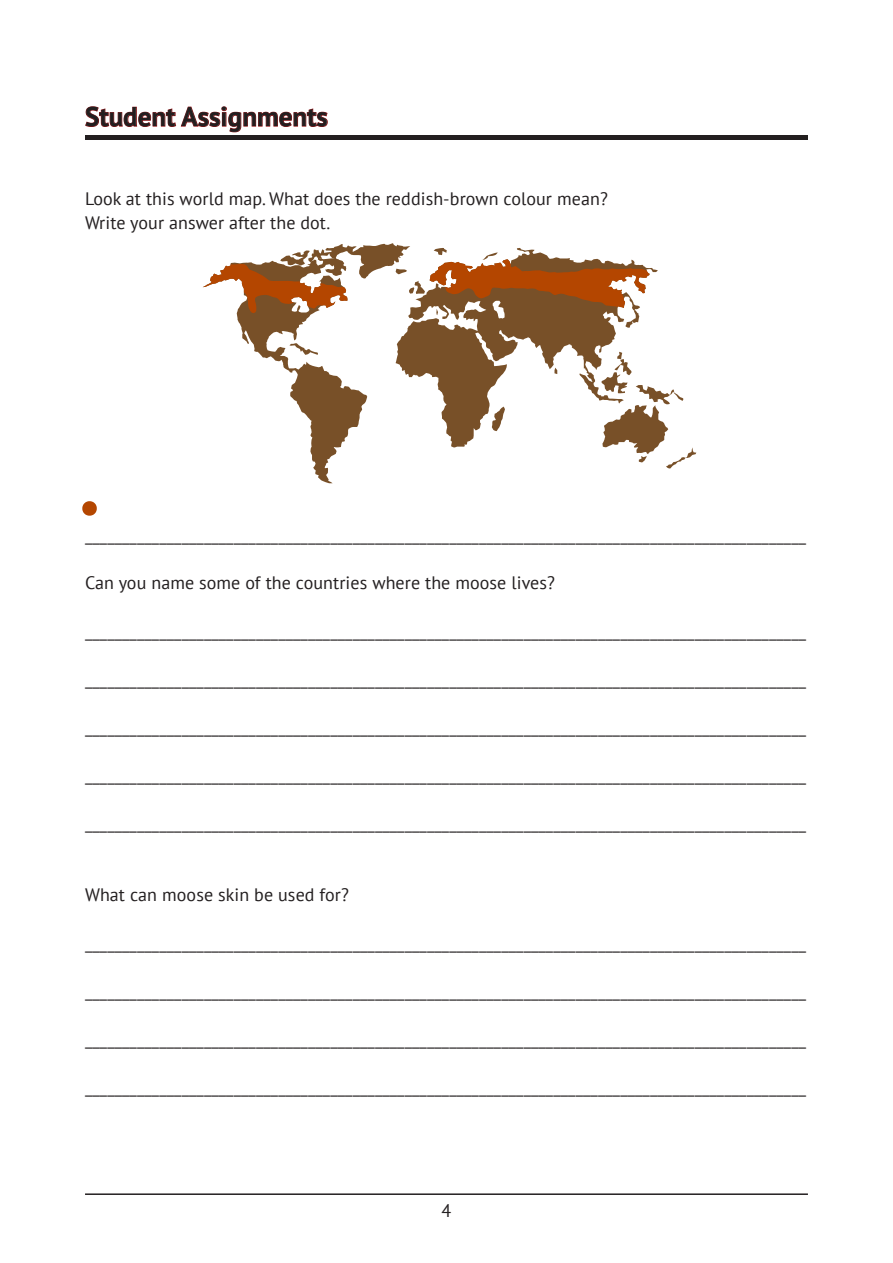
<style>
.page{position:relative;width:893px;height:1263px;background:#fff}
.page>*{position:absolute;margin:0;border:0;box-sizing:border-box;transform-origin:0 0}
.t1{font:700 27px "PT Sans";color:#231f20}
.Brødtekst{font:18px "PT Sans";letter-spacing:.005em;color:#231f20}
.Billedtekst{font:italic 700 18px "PT Sans";color:#b44600}
</style>
<div class="page">
<hr style="left:85px;top:1193px;width:723px;height:2px;background:#231f20">
<hr style="left:85px;top:136px;width:723px;height:4px;background:#231f20">
<svg style="left:85px;top:106px;width:243px;height:27px"></svg>
<svg style="left:82px;top:501px;width:15px;height:15px"></svg>
<svg style="left:203px;top:243px;width:493px;height:240px"></svg>
<h1 class="t1" style="left:85px;top:99px;width:244px">Student Assignments</h1>
<p class="Brødtekst" style="left:85px;top:187px;width:524px">Look at this world map. What does the reddish-brown colour mean?</p>
<p class="Brødtekst" style="left:85px;top:211px;width:247px">Write your answer after the dot.</p>
<p class="Billedtekst" style="left:85px;top:496px;width:10px">•</p>
<p class="Brødtekst" style="left:85px;top:523px;width:723px">_________________________________________________________________________________________________</p>
<p class="Brødtekst" style="left:85px;top:571px;width:471px">Can you name some of the countries where the moose lives?</p>
<p class="Brødtekst" style="left:85px;top:619px;width:723px">_________________________________________________________________________________________________</p>
<p class="Brødtekst" style="left:85px;top:667px;width:723px">_________________________________________________________________________________________________</p>
<p class="Brødtekst" style="left:85px;top:715px;width:723px">_________________________________________________________________________________________________</p>
<p class="Brødtekst" style="left:85px;top:763px;width:723px">_________________________________________________________________________________________________</p>
<p class="Brødtekst" style="left:85px;top:811px;width:723px">_________________________________________________________________________________________________</p>
<p class="Brødtekst" style="left:85px;top:883px;width:265px">What can moose skin be used for?</p>
<p class="Brødtekst" style="left:85px;top:931px;width:723px">_________________________________________________________________________________________________</p>
<p class="Brødtekst" style="left:85px;top:979px;width:723px">_________________________________________________________________________________________________</p>
<p class="Brødtekst" style="left:85px;top:1027px;width:723px">_________________________________________________________________________________________________</p>
<p class="Brødtekst" style="left:85px;top:1075px;width:723px">_________________________________________________________________________________________________</p>
<p class="Brødtekst" style="left:442px;top:1199px;width:11px">4</p>
</div>
